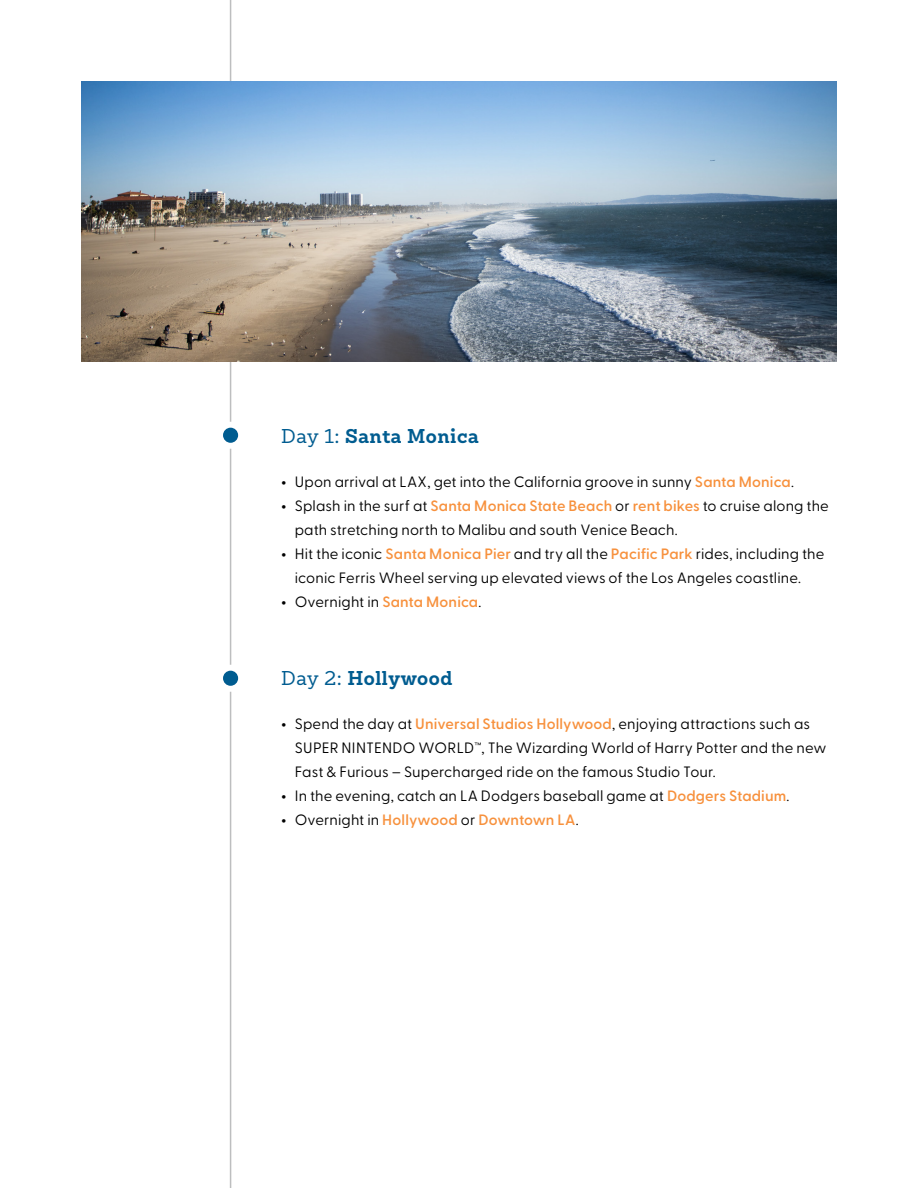
<style>
.page{position:relative;width:918px;height:1188px;background:#fff}
.page>*{position:absolute;margin:0;border:0;box-sizing:border-box;transform-origin:0 0}
.t1{font:700 19.5px "Sanchez Niu";letter-spacing:.03em;color:#005c90}
.t2{font:15px/24px "Greycliff CF";letter-spacing:.005em;color:#000}
.t3{font:600 15px "Greycliff CF";letter-spacing:.005em;color:#f7913d}
.s1{font-weight:400}
.s2{font-weight:800}
.s3{font-weight:600;color:#f7913d}
.s4{font-weight:800;color:#000}
.s5{font-weight:400;color:#000}
</style>
<div class="page">
<div style="left:223px;top:428px;width:15px;height:15px;background:#005c90;border-radius:50%"></div>
<div style="left:223px;top:671px;width:15px;height:15px;background:#005c90;border-radius:50%"></div>
<hr style="left:230px;top:0;width:1px;height:422px;background:#bdbebf">
<hr style="left:230px;top:449px;width:1px;height:216px;background:#bdbebf">
<hr style="left:230px;top:692px;width:1px;height:496px;background:#bdbebf">
<img style="left:81px;top:81px;width:756px;height:281px">
<h1 class="t1" style="left:281px;top:422px;width:199px"><span class="s1">Day 1:</span> Santa Monica</h1>
<p class="t2" style="left:281px;top:469px;width:514px"><span class="s2">•</span> Upon arrival at LAX, get into the California groove in sunny <span class="s3">Santa Monica</span>.</p>
<p class="t2" style="left:295px;top:493px;width:536px;text-indent:-14px"><span class="s2">•</span> Splash in the surf at <span class="s3">Santa Monica State Beach</span> or <span class="s3">rent bikes</span> to cruise along the path stretching north to Malibu and south Venice Beach.</p>
<p class="t2" style="left:295px;top:541px;width:531px;text-indent:-14px"><span class="s2">•</span> Hit the iconic <span class="s3">Santa Monica Pier</span> and try all the <span class="s3">Pacific Park</span> rides, including the iconic Ferris Wheel serving up elevated views of the Los Angeles coastline.</p>
<p class="t2" style="left:281px;top:589px;width:202px"><span class="s2">•</span> Overnight in <span class="s3">Santa Monica</span>.</p>
<h1 class="t1" style="left:281px;top:664px;width:173px"><span class="s1">Day 2:</span> Hollywood</h1>
<p class="t2" style="left:295px;top:711px;width:533px;text-indent:-14px"><span class="s2">•</span> Spend the day at <span class="s3">Universal Studios Hollywood</span>, enjoying attractions such as<br>SUPER NINTENDO WORLD™, The Wizarding World of Harry Potter and the new<br>Fast &amp; Furious – Supercharged ride on the famous Studio Tour.</p>
<p class="t2" style="left:281px;top:783px;width:510px"><span class="s2">•</span> In the evening, catch an LA Dodgers baseball game at <span class="s3">Dodgers Stadium</span>.</p>
<p class="t3" style="left:281px;top:808px;width:299px"><span class="s4">•</span> <span class="s5">Overnight in</span> Hollywood <span class="s5">or</span> Downtown LA<span class="s5">.</span></p>
</div>
